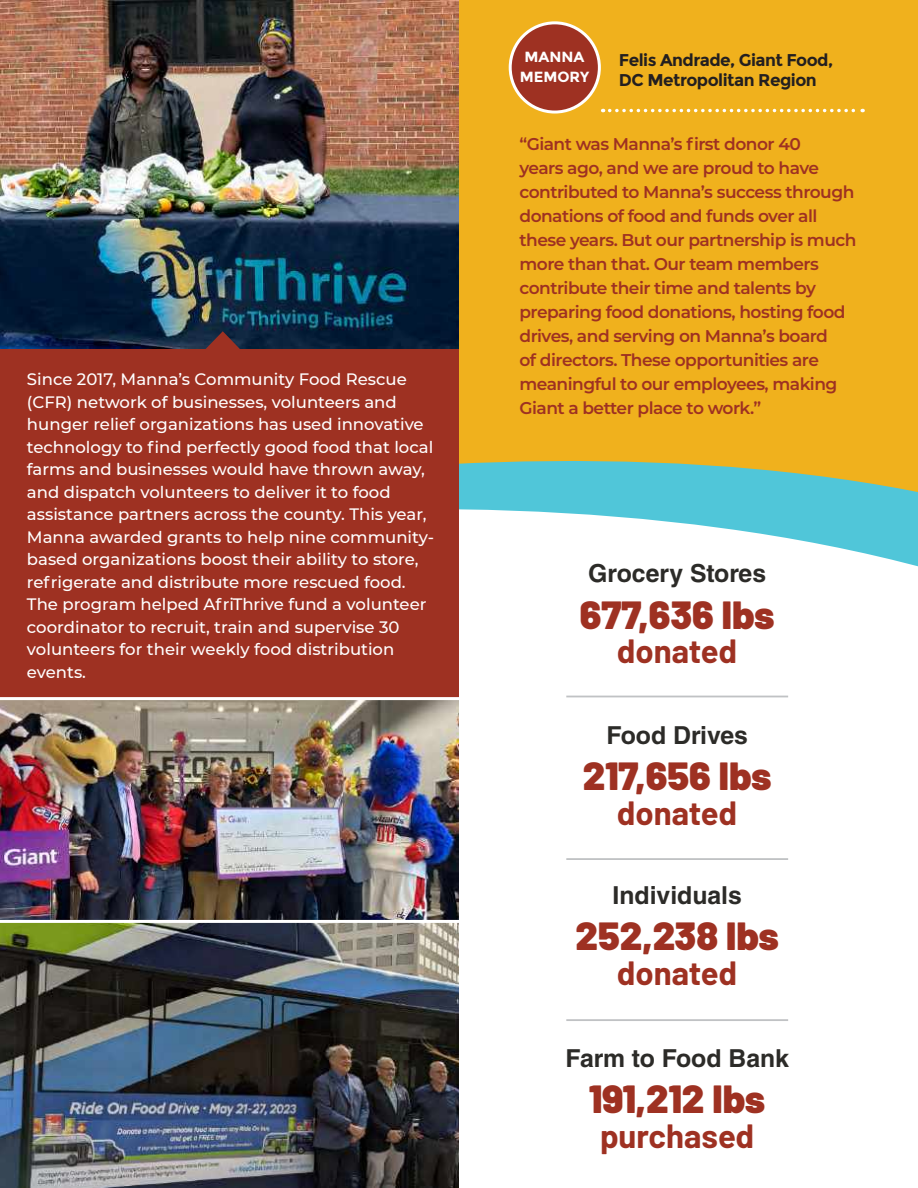
<style>
.page{position:relative;width:918px;height:1188px;background:#fff}
.page>*{position:absolute;margin:0;border:0;box-sizing:border-box;transform-origin:0 0}
.t1{font:900 39.15px "Barlow";color:#9e3122}
.t2{font:700 32.85px "Barlow";color:#9e3122}
.t3{font:700 24.75px "Helvetica LT Std";color:#2c2b28}
.t4{font:600 17.1px/24px "Montserrat";letter-spacing:-.03em;color:#9e3122}
.t5{font:700 17.1px/20.4px "Montserrat";letter-spacing:-.03em;color:#231f20}
.t6{font:500 16.5px/22.5px "Montserrat";color:#fff}
.t7{font:700 14.7px/19.6px "Montserrat";color:#fff;text-align:center}
</style>
<div class="page">
<div style="left:440px;top:0;width:478px;height:607px;background:#f0b11d"></div>
<img style="left:0;top:923px;width:459px;height:265px">
<svg style="left:459px;top:461px;width:459px;height:146px;fill:#fff"></svg>
<img style="left:0;top:0;width:459px;height:349px">
<img style="left:0;top:700px;width:459px;height:220px">
<hr style="left:566px;top:696px;width:222px;height:1px;background:#c0c2c4">
<hr style="left:566px;top:858px;width:222px;height:2px;background:#c0c2c4">
<hr style="left:566px;top:1019px;width:222px;height:2px;background:#c0c2c4">
<div style="left:0;top:349px;width:459px;height:350px;background:#9e3122"></div>
<hr style="left:0;top:697px;width:459px;height:3px;background:#fff">
<svg style="left:189px;top:331px;width:67px;height:18px"></svg>
<svg style="left:610px;top:109px;width:253px;height:3px"></svg>
<div style="left:510px;top:23px;width:89px;height:89px;background:#9e3122;border-radius:50%"></div>
<div style="left:509px;top:21px;width:92px;height:93px;border:3px solid #fff;border-radius:50%"></div>
<p class="t6" style="left:27px;top:367px;width:409px">Since 2017, Manna’s Community Food Rescue (CFR) network of businesses, volunteers and hunger relief organizations has used innovative technology to find perfectly good food that local farms and businesses would have thrown away, and dispatch volunteers to deliver it to food assistance partners across the county. This year, Manna awarded grants to help nine community&shy;based organizations boost their ability to store, refrigerate and distribute more rescued food.<br>The program helped AfriThrive fund a volunteer coordinator to recruit, train and supervise 30 volunteers for their weekly food distribution events.</p>
<p class="t7" style="left:520px;top:47px;width:71px">MANNA<br>MEMORY</p>
<p class="t5" style="left:619px;top:50px;width:216px">Felis Andrade, Giant Food,<br>DC Metropolitan Region</p>
<p class="t4" style="left:519px;top:132px;width:338px">“Giant was Manna’s first donor 40<br>years ago, and we are proud to have contributed to Manna’s success through donations of food and funds over all these years. But our partnership is much more than that. Our team members contribute their time and talents by preparing food donations, hosting food drives, and serving on Manna’s board<br>of directors. These opportunities are meaningful to our employees, making Giant a better place to work.”</p>
<h3 class="t3" style="left:588px;top:559px;width:179px">Grocery Stores</h3>
<h1 class="t1" style="left:580px;top:590px;width:196px">677,636 lbs</h1>
<h2 class="t2" style="left:617px;top:631px;width:122px">donated</h2>
<h3 class="t3" style="left:606px;top:720px;width:143px">Food Drives</h3>
<h1 class="t1" style="left:583px;top:752px;width:190px">217,656 lbs</h1>
<h2 class="t2" style="left:617px;top:792px;width:122px">donated</h2>
<h3 class="t3" style="left:612px;top:880px;width:131px">Individuals</h3>
<h1 class="t1" style="left:576px;top:912px;width:205px">252,238 lbs</h1>
<h2 class="t2" style="left:617px;top:953px;width:122px">donated</h2>
<h3 class="t3" style="left:565px;top:1043px;width:225px">Farm to Food Bank</h3>
<h1 class="t1" style="left:589px;top:1075px;width:177px">191,212 lbs</h1>
<h2 class="t2" style="left:600px;top:1116px;width:156px">purchased</h2>
</div>
